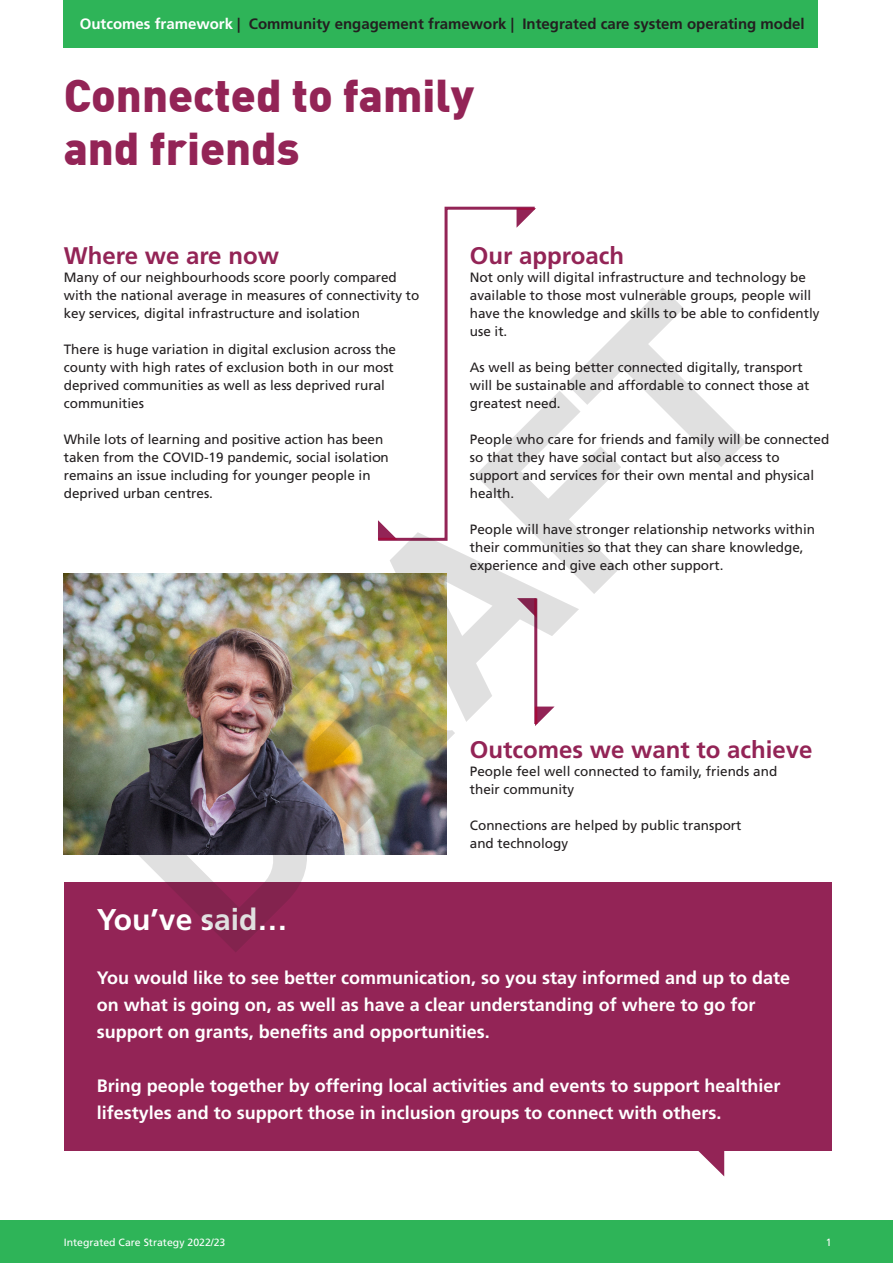
<style>
.page{position:relative;width:893px;height:1263px;background:#fff}
.page>*{position:absolute;margin:0;border:0;box-sizing:border-box;transform-origin:0 0}
.t1{font:700 234px "Helvetica";color:#231f20}
.t2{font:900 45px "DIN";color:#932456}
.t3{font:700 30px "Frutiger LT Std";color:#fff}
.t4{font:700 24px "Frutiger LT Std";color:#932456}
.t5{font:700 18px/27px "Frutiger LT Std";color:#fff}
.t6{font:700 15px "Frutiger LT Std";color:#231f20}
.t7{font:13.5px/18px "Frutiger LT Std";color:#231f20}
.t8{font:10.5px "Frutiger LT Std";color:#fff}
.s1{color:#fff}
</style>
<div class="page">
<div style="left:0;top:1220px;width:893px;height:43px;background:#2eb458"></div>
<svg style="left:378px;top:206px;width:157px;height:335px"></svg>
<hr style="left:534px;top:598px;width:3px;height:126px;background:#932456">
<svg style="left:517px;top:208px;width:19px;height:20px"></svg>
<svg style="left:535px;top:706px;width:20px;height:20px"></svg>
<svg style="left:378px;top:520px;width:19px;height:20px"></svg>
<svg style="left:517px;top:598px;width:19px;height:20px"></svg>
<div style="left:64px;top:882px;width:768px;height:269px;background:#932456"></div>
<svg style="left:698px;top:1151px;width:26px;height:25px"></svg>
<img style="left:64px;top:574px;width:382px;height:281px">
<div style="left:64px;top:0;width:754px;height:47px;background:#2eb458"></div>
<p class="t6" style="left:80px;top:15px;width:726px"><span class="s1">Outcomes framework</span> | Community engagement framework | Integrated care system operating model</p>
<p class="t2" style="left:64px;top:65px;width:411px">Connected to family</p>
<p class="t2" style="left:64px;top:118px;width:237px">and friends</p>
<p class="t4" style="left:64px;top:242px;width:217px">Where we are now</p>
<p class="t7" style="left:64px;top:268px;width:357px">Many of our neighbourhoods score poorly compared with the national average in measures of connectivity to key services, digital infrastructure and isolation</p>
<p class="t7" style="left:64px;top:340px;width:334px">There is huge variation in digital exclusion across the county with high rates of exclusion both in our most deprived communities as well as less deprived rural communities</p>
<p class="t7" style="left:64px;top:430px;width:326px">While lots of learning and positive action has been taken from the COVID-19 pandemic, social isolation remains an issue including for younger people in deprived urban centres.</p>
<p class="t4" style="left:470px;top:242px;width:156px">Our approach</p>
<p class="t7" style="left:470px;top:268px;width:351px">Not only will digital infrastructure and technology be available to those most vulnerable groups, people will have the knowledge and skills to be able to confidently use it.</p>
<p class="t7" style="left:470px;top:358px;width:341px">As well as being better connected digitally, transport will be sustainable and affordable to connect those at greatest need.</p>
<p class="t7" style="left:470px;top:430px;width:361px">People who care for friends and family will be connected so that they have social contact but also access to support and services for their own mental and physical health.</p>
<p class="t7" style="left:470px;top:520px;width:347px">People will have stronger relationship networks within their communities so that they can share knowledge, experience and give each other support.</p>
<h1 class="t1" style="left:64px;top:806px;width:794px;rotate:-45deg">DRAFT</h1>
<p class="t4" style="left:470px;top:735px;width:344px">Outcomes we want to achieve</p>
<p class="t7" style="left:470px;top:762px;width:309px">People feel well connected to family, friends and</p>
<p class="t7" style="left:470px;top:780px;width:106px">their community</p>
<p class="t7" style="left:470px;top:816px;width:273px">Connections are helped by public transport</p>
<p class="t7" style="left:470px;top:834px;width:100px">and technology</p>
<p class="t3" style="left:97px;top:901px;width:192px">You’ve said…</p>
<p class="t5" style="left:97px;top:964px;width:695px">You would like to see better communication, so you stay informed and up to date on what is going on, as well as have a clear understanding of where to go for support on grants, benefits and opportunities.</p>
<p class="t5" style="left:97px;top:1072px;width:685px">Bring people together by offering local activities and events to support healthier lifestyles and to support those in inclusion groups to connect with others.</p>
<p class="t8" style="left:64px;top:1236px;width:163px">Integrated Care Strategy 2022/23</p>
<p class="t8" style="left:826px;top:1236px;width:7px">1</p>
</div>
